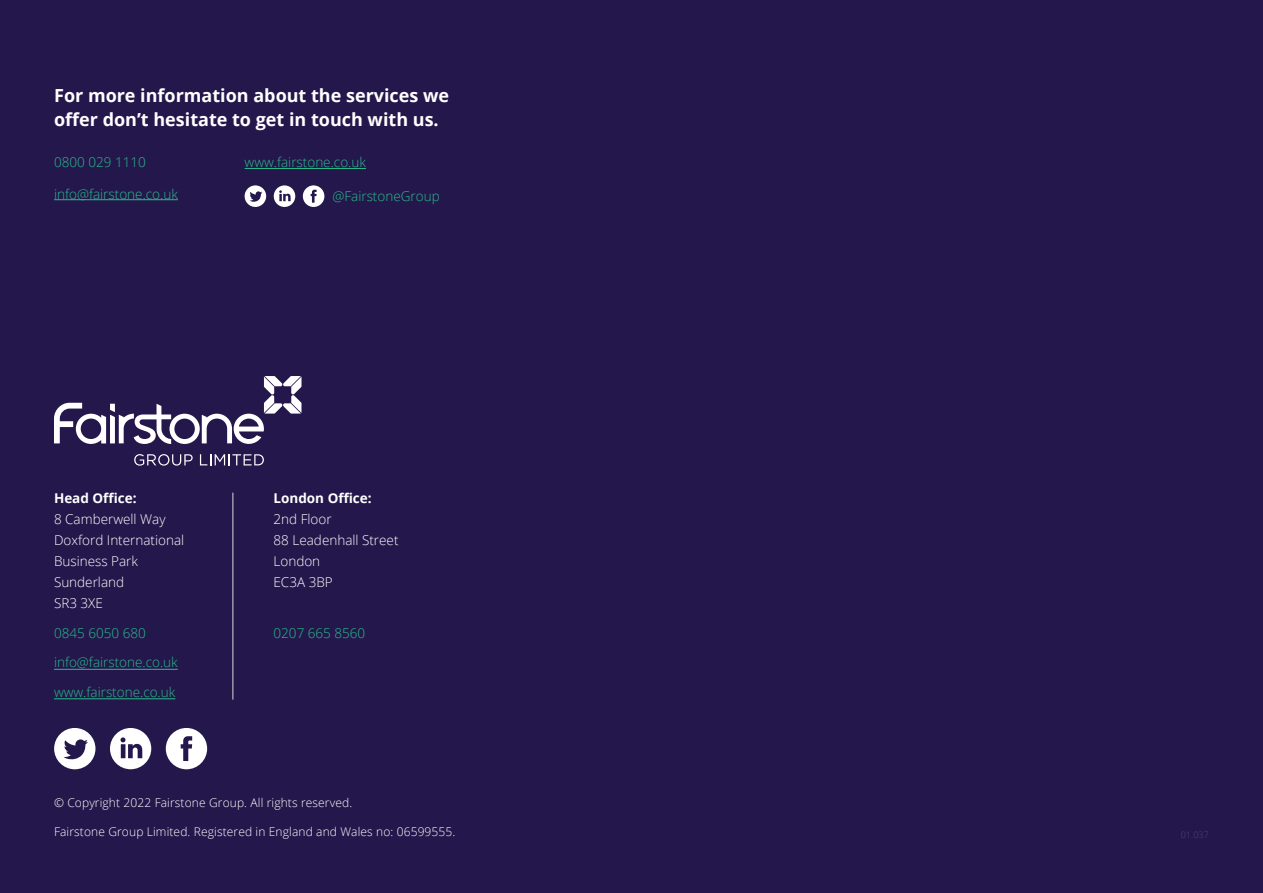
<style>
.page{position:relative;width:1263px;height:893px;background:#24174c}
.page>*{position:absolute;margin:0;border:0;box-sizing:border-box;transform-origin:0 0}
.t1{font:700 18px/24px "Open Sans";color:#fff}
.t2{font:300 13.5px/29.5px "Open Sans";color:#29bb89}
.t3{font:300 13.5px/21px "Open Sans";color:#fff}
.t4{font:700 13.5px "Open Sans";color:#fff}
.t5{font:300 12px "Open Sans";letter-spacing:.01em;color:#fff}
</style>
<div class="page">
<svg style="left:54px;top:728px;width:41px;height:41px"></svg>
<svg style="left:110px;top:728px;width:41px;height:41px"></svg>
<svg style="left:166px;top:728px;width:41px;height:41px"></svg>
<hr style="left:54px;top:698px;width:121px;height:1px;background:#29bb89">
<hr style="left:54px;top:669px;width:124px;height:1px;background:#29bb89">
<hr style="left:233px;top:493px;width:1px;height:207px;background:#d5d8dc">
<svg style="left:134px;top:454px;width:59px;height:12px"></svg>
<svg style="left:200px;top:454px;width:64px;height:11px"></svg>
<svg style="left:54px;top:376px;width:247px;height:68px"></svg>
<hr style="left:54px;top:199px;width:124px;height:1px;background:#29bb89">
<hr style="left:245px;top:168px;width:121px;height:1px;background:#29bb89">
<svg style="left:245px;top:185px;width:21px;height:22px"></svg>
<svg style="left:274px;top:185px;width:21px;height:22px"></svg>
<svg style="left:303px;top:185px;width:21px;height:22px"></svg>
<h1 class="t1" style="left:54px;top:83px;width:397px">For more information about the services we offer don’t hesitate to get in touch with us.</h1>
<p class="t2" style="left:54px;top:147px;width:93px">0800 029 1110</p>
<p class="t2" style="left:54px;top:179px;width:125px">info@fairstone.co.uk</p>
<p class="t2" style="left:245px;top:147px;width:123px">www.fairstone.co.uk</p>
<p class="t2" style="left:332px;top:181px;width:109px">@FairstoneGroup</p>
<p class="t4" style="left:54px;top:488px;width:84px">Head Office:</p>
<p class="t3" style="left:54px;top:508px;width:132px">8 Camberwell Way<br>Doxford International<br>Business Park<br>Sunderland<br>SR3 3XE</p>
<p class="t2" style="left:54px;top:617px;width:125px">0845 6050 680 info@fairstone.co.uk www.fairstone.co.uk</p>
<p class="t4" style="left:274px;top:489px;width:100px">London Office:</p>
<p class="t3" style="left:274px;top:508px;width:127px">2nd Floor<br>88 Leadenhall Street<br>London<br>EC3A 3BP</p>
<p class="t2" style="left:274px;top:617px;width:93px">0207 665 8560</p>
<p class="t5" style="left:54px;top:794px;width:300px">© Copyright 2022 Fairstone Group. All rights reserved.</p>
<p class="t5" style="left:54px;top:823px;width:403px">Fairstone Group Limited. Registered in England and Wales no: 06599555.</p>
</div>
